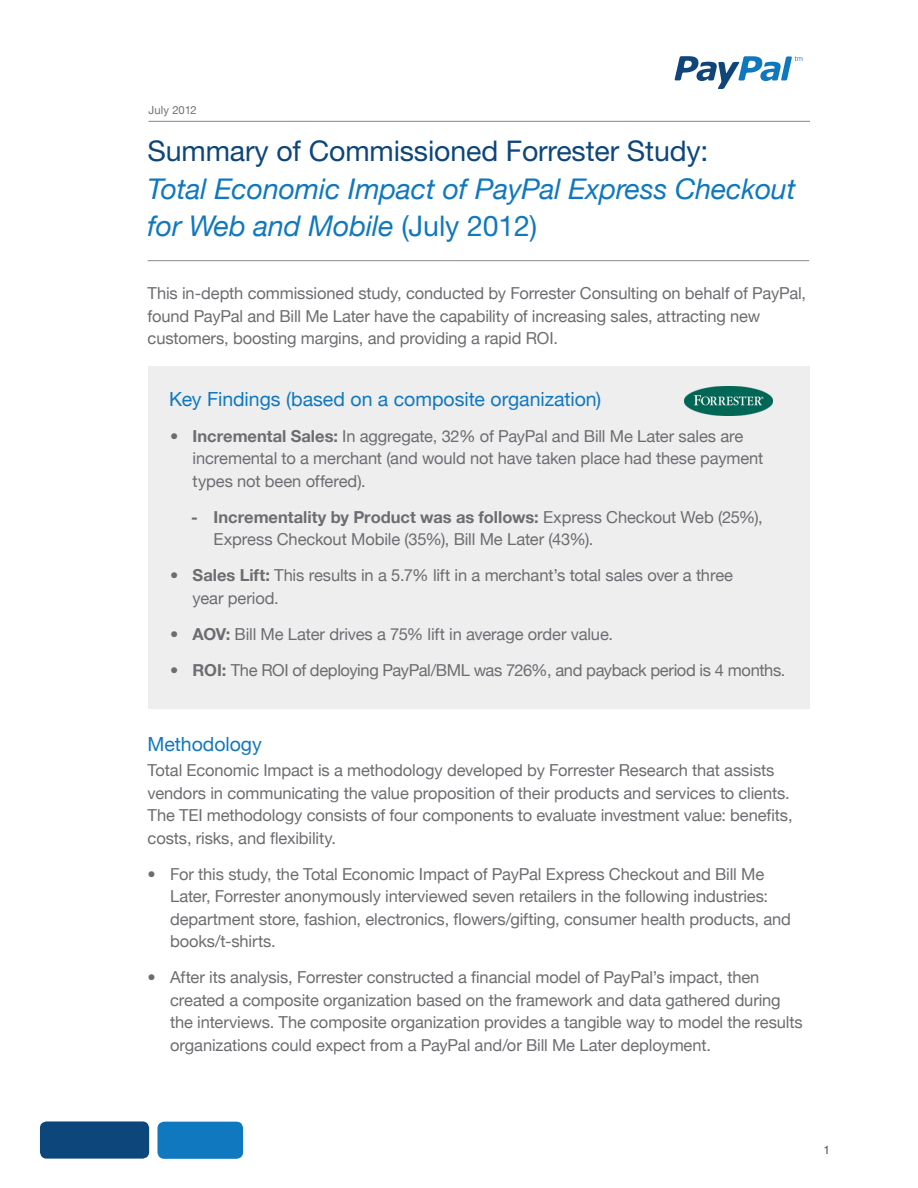
<style>
.page{position:relative;width:918px;height:1188px;background:#fff}
.page>*{position:absolute;margin:0;border:0;box-sizing:border-box;transform-origin:0 0}
.Paragraph_Style_1{font:italic 28.5px/37.5px "Helvetica Neue";letter-spacing:-.005em;color:#1078bf}
.Key_Findings__based{font:19.5px "Helvetica Neue";color:#1078bf}
.Bullets{font:16.5px/22.5px "Helvetica Neue";letter-spacing:-.01em;color:#6c6d70}
.Body_copy___1_2_Spac{font:16.5px/22.5px "Helvetica Neue";letter-spacing:-.01em;color:#6c6d70}
.Line_indented{font:16.5px/22.5px "Helvetica Neue";letter-spacing:-.01em;color:#6c6d70}
.t1{font:12px "Helvetica";color:#57585a}
._1st_Subtitle{font:11.25px "Helvetica Neue";letter-spacing:.01em;color:#707073}
.s1{font-style:normal;color:#0d467a}
.s2{font-style:normal}
.s3{font-weight:700}
</style>
<div class="page">
<div style="left:40px;top:1121px;width:109px;height:38px;background:#0d467a;border-radius:7px"></div>
<div style="left:157px;top:1122px;width:86px;height:37px;background:#1078bf;border-radius:7px"></div>
<hr style="left:148px;top:121px;width:662px;height:1px;background:#231f20">
<svg style="left:675px;top:56px;width:127px;height:33px"></svg>
<div style="left:148px;top:366px;width:662px;height:343px;background:#eeeeef"></div>
<hr style="left:148px;top:260px;width:661px;height:1px;background:#8a8c8f">
<img style="left:684px;top:386px;width:89px;height:30px">
<p class="_1st_Subtitle" style="left:148px;top:104px;width:50px">July 2012</p>
<p class="Paragraph_Style_1" style="left:148px;top:132px;width:650px"><span class="s1">Summary of Commissioned Forrester Study:<br></span>Total Economic Impact of PayPal Express Checkout for Web and Mobile <span class="s2">(July 2012)</span></p>
<p class="Body_copy___1_2_Spac" style="left:148px;top:282px;width:660px">This in-depth commissioned study, conducted by Forrester Consulting on behalf of PayPal, found PayPal and Bill Me Later have the capability of increasing sales, attracting new customers, boosting margins, and providing a rapid ROI.</p>
<p class="Key_Findings__based" style="left:169px;top:387px;width:434px">Key Findings (based on a composite organization)</p>
<p class="Bullets" style="left:193px;top:424px;width:572px;text-indent:-22px"><span class="s3">• Incremental Sales:</span> In aggregate, 32% of PayPal and Bill Me Later sales are incremental to a merchant (and would not have taken place had these payment types not been offered).</p>
<p class="Line_indented" style="left:214px;top:505px;width:551px;text-indent:-22px"><span class="s3">- Incrementality by Product was as follows:</span> Express Checkout Web (25%),<br>Express Checkout Mobile (35%), Bill Me Later (43%).</p>
<p class="Bullets" style="left:193px;top:564px;width:542px;text-indent:-22px"><span class="s3">• Sales Lift:</span> This results in a 5.7% lift in a merchant’s total sales over a three year period.</p>
<p class="Bullets" style="left:170px;top:622px;width:445px"><span class="s3">• AOV:</span> Bill Me Later drives a 75% lift in average order value.</p>
<p class="Bullets" style="left:170px;top:658px;width:617px"><span class="s3">• ROI:</span> The ROI of deploying PayPal/BML was 726%, and payback period is 4 months.</p>
<p class="Key_Findings__based" style="left:148px;top:732px;width:116px">Methodology</p>
<p class="Body_copy___1_2_Spac" style="left:148px;top:759px;width:647px">Total Economic Impact is a methodology developed by Forrester Research that assists vendors in communicating the value proposition of their products and services to clients.<br>The TEI methodology consists of four components to evaluate investment value: benefits, costs, risks, and flexibility.</p>
<p class="Bullets" style="left:170px;top:862px;width:622px;text-indent:-22px">• For this study, the Total Economic Impact of PayPal Express Checkout and Bill Me Later, Forrester anonymously interviewed seven retailers in the following industries: department store, fashion, electronics, flowers/gifting, consumer health products, and books/t-shirts.</p>
<p class="Bullets" style="left:170px;top:966px;width:634px;text-indent:-22px">• After its analysis, Forrester constructed a financial model of PayPal’s impact, then created a composite organization based on the framework and data gathered during the interviews. The composite organization provides a tangible way to model the results organizations could expect from a PayPal and/or Bill Me Later deployment.</p>
<p class="t1" style="left:824px;top:1141px;width:8px">1</p>
</div>
